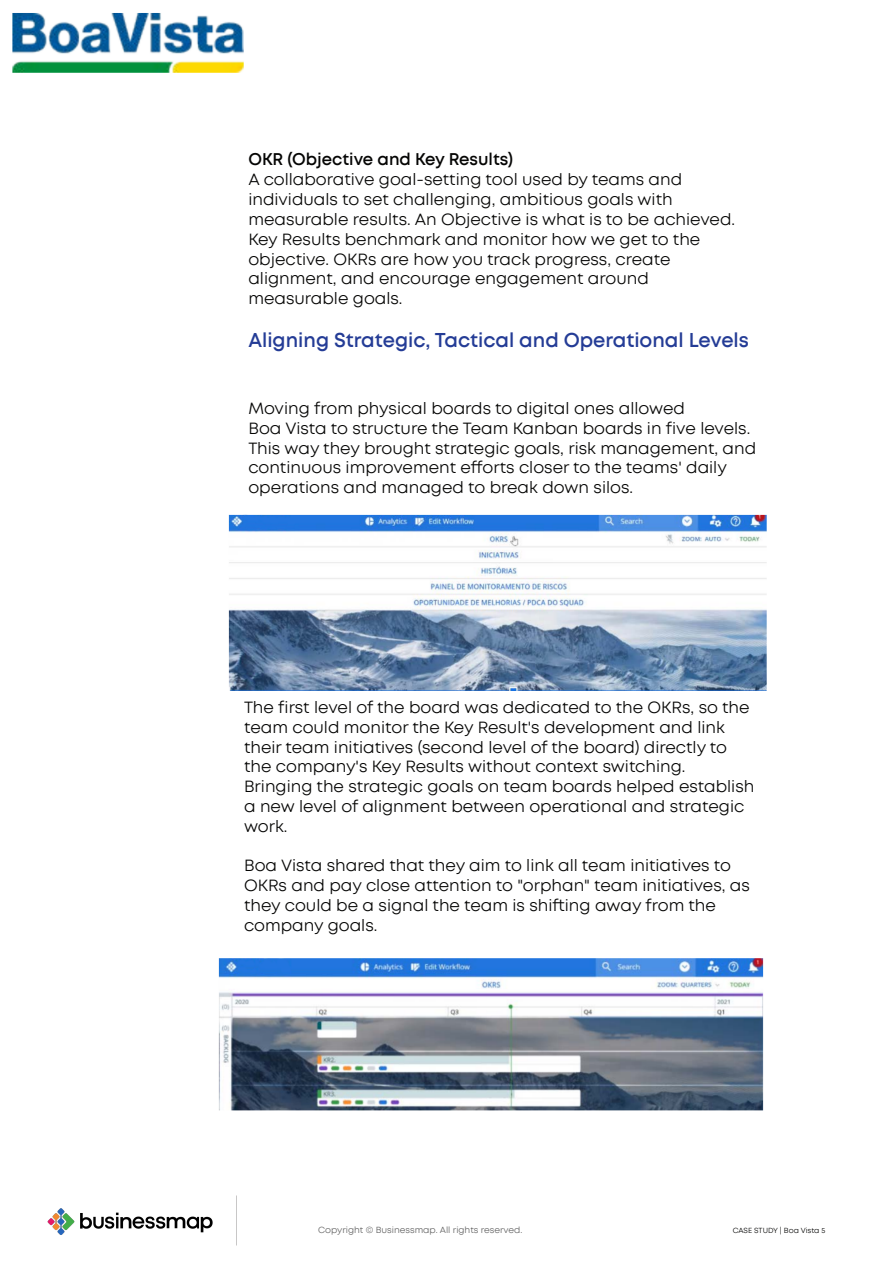
<style>
.page{position:relative;width:893px;height:1263px;background:#fff}
.page>*{position:absolute;margin:0;border:0;box-sizing:border-box;transform-origin:0 0}
.t1{font:600 19.5px "Mont";color:#243c96}
.t2{font:16.5px/19.8px "Mont";color:#050504}
.t3{font:600 16.5px "Mont";color:#050504}
.t4{font:9px "Mont";color:#5e5e5e}
.t5{font:7.5px "Mont";letter-spacing:-.005em;color:#050504}
</style>
<div class="page">
<img style="left:47px;top:1208px;width:166px;height:27px">
<img style="left:12px;top:13px;width:232px;height:60px">
<img style="left:229px;top:515px;width:537px;height:176px">
<img style="left:218px;top:958px;width:545px;height:153px">
<p class="t3" style="left:248px;top:149px;width:266px">OKR (Objective and Key Results)</p>
<p class="t2" style="left:248px;top:170px;width:488px">A collaborative goal-setting tool used by teams and individuals to set challenging, ambitious goals with measurable results. An Objective is what is to be achieved.<br>Key Results benchmark and monitor how we get to the objective. OKRs are how you track progress, create alignment, and encourage engagement around measurable goals.</p>
<p class="t1" style="left:248px;top:328px;width:502px">Aligning Strategic, Tactical and Operational Levels</p>
<p class="t2" style="left:248px;top:398px;width:509px">Moving from physical boards to digital ones allowed<br>Boa Vista to structure the Team Kanban boards in five levels.<br>This way they brought strategic goals, risk management, and continuous improvement efforts closer to the teams' daily operations and managed to break down silos.</p>
<p class="t2" style="left:244px;top:697px;width:512px">The first level of the board was dedicated to the OKRs, so the team could monitor the Key Result's development and link their team initiatives (second level of the board) directly to the company's Key Results without context switching.<br>Bringing the strategic goals on team boards helped establish a new level of alignment between operational and strategic work.</p>
<p class="t2" style="left:244px;top:856px;width:507px">Boa Vista shared that they aim to link all team initiatives to OKRs and pay close attention to "orphan" team initiatives, as they could be a signal the team is shifting away from the company goals.</p>
<p class="t4" style="left:318px;top:1224px;width:206px">Copyright © Businessmap. All rights reserved.</p>
<p class="t5" style="left:733px;top:1225px;width:94px">CASE STUDY | Boa Vista 5</p>
</div>
